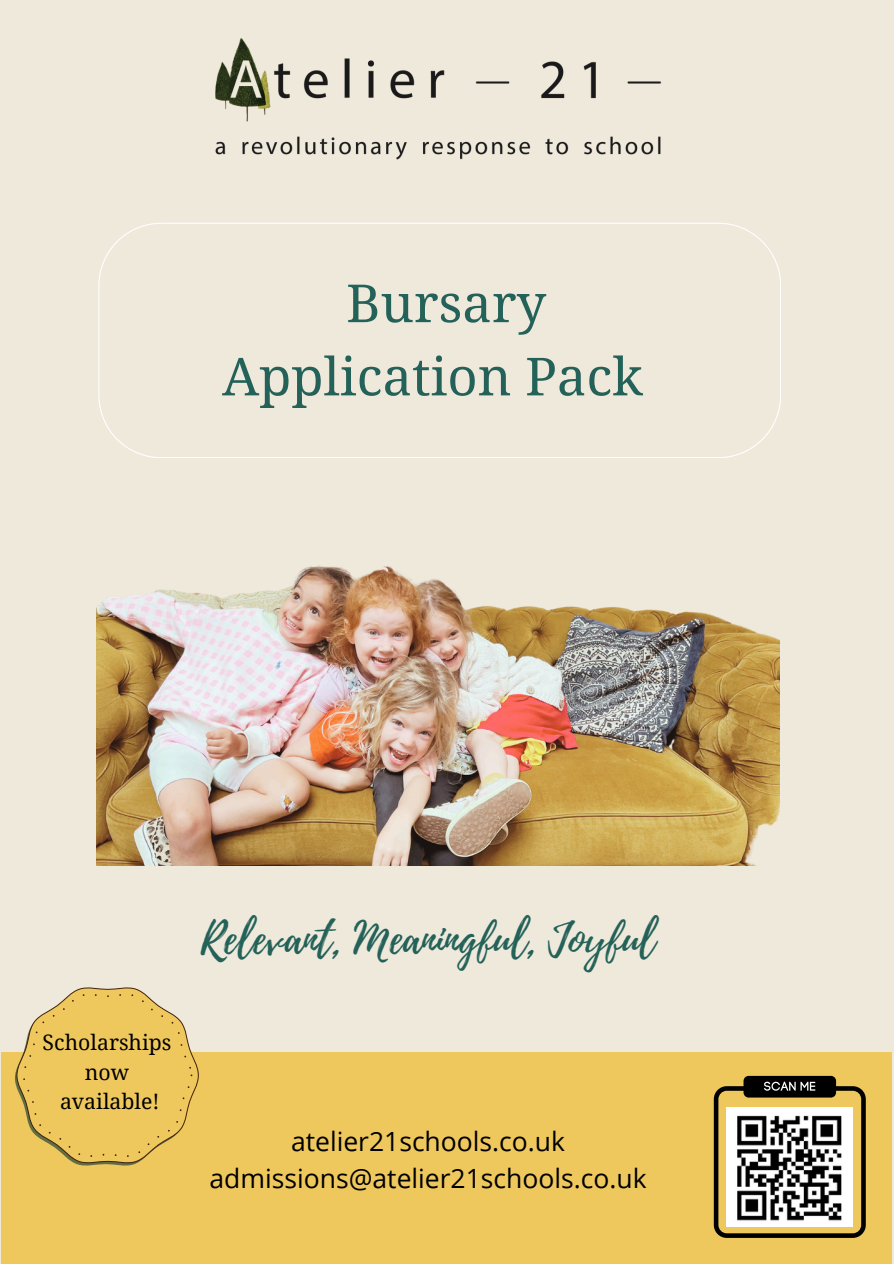
<style>
.page{position:relative;width:894px;height:1264px;background:#fff}
.page>*{position:absolute;margin:0;border:0;box-sizing:border-box;transform-origin:0 0}
.t1{font:52.5px/73.2px "Noto Serif";color:#246259;text-align:center}
.t2{font:43.5px "Playlist Script";color:#246259}
.t3{font:26.55px/36.6px "Open Sans";color:#000;text-align:center}
.t4{font:21.3px "Noto Serif";color:#000}
</style>
<div class="page">
<div style="left:0;top:0;width:893px;height:1263px;background:#efe9dc"></div>
<svg style="left:98px;top:223px;width:682px;height:234px"></svg>
<img style="left:215px;top:38px;width:446px;height:122px">
<div style="left:1px;top:1052px;width:890px;height:211px;background:#efc85d"></div>
<div style="left:743px;top:1075px;width:92px;height:22px;background:#000;border-radius:5px"></div>
<svg style="left:713px;top:1081px;width:152px;height:156px"></svg>
<img style="left:726px;top:1107px;width:126px;height:119px">
<img style="left:96px;top:565px;width:683px;height:300px">
<svg style="left:15px;top:987px;width:183px;height:179px"></svg>
<p class="t1" style="left:222px;top:265px;width:422px">Bursary<br>Application Pack</p>
<p class="t4" style="left:43px;top:1027px;width:130px">Scholarships</p>
<p class="t4" style="left:85px;top:1056px;width:46px">now</p>
<h3 class="t4" style="left:60px;top:1086px;width:101px">available!</h3>
<h1 class="t2" style="left:201px;top:907px;width:456px">Relevant, Meaningful, Joyful</h1>
<p class="t3" style="left:209px;top:1122px;width:438px">atelier21schools.co.uk admissions@atelier21schools.co.uk</p>
</div>
